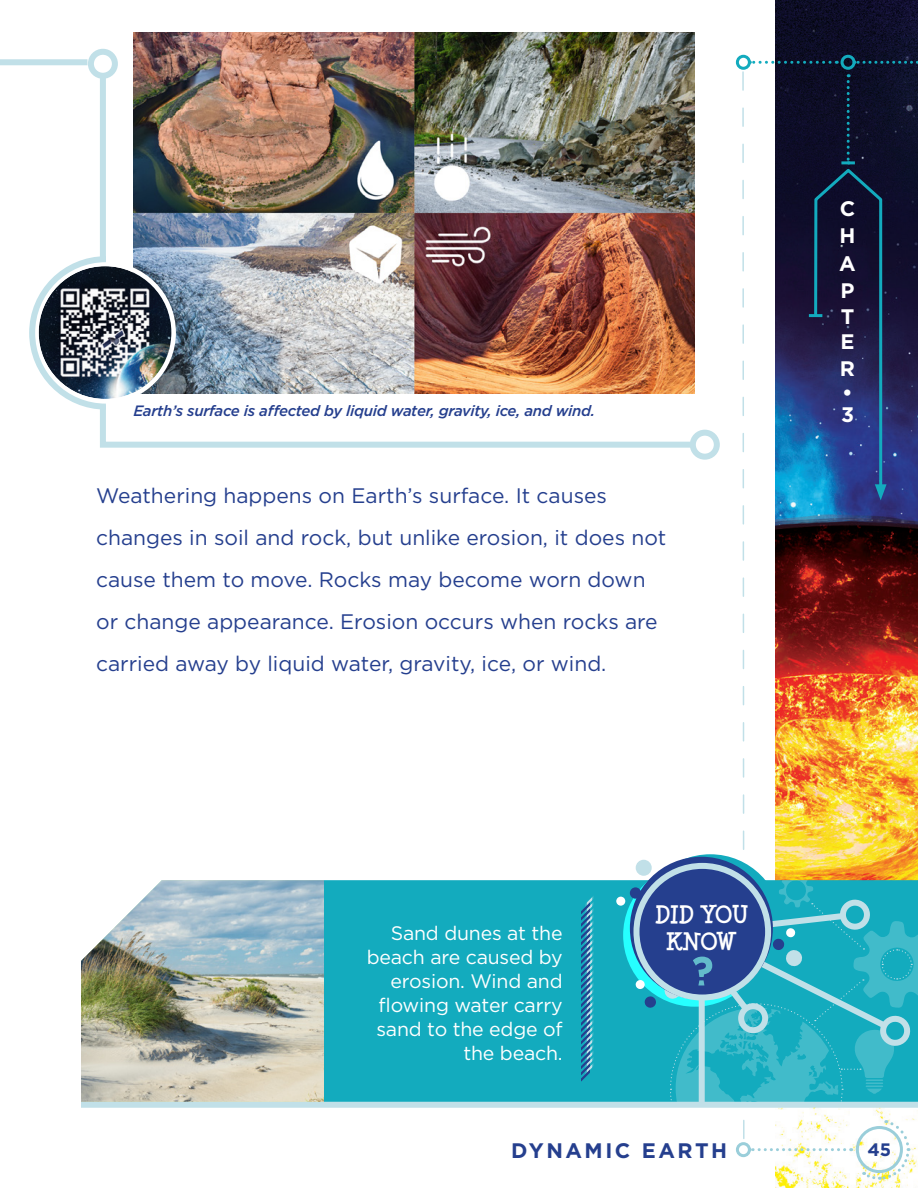
<style>
.page{position:relative;width:918px;height:1188px;background:#fff}
.page>*{position:absolute;margin:0;border:0;box-sizing:border-box;transform-origin:0 0}
.t1{font:700 25.5px/27px "Minya Nouvelle";letter-spacing:-.01em;color:#fff;text-align:center}
.BItext{font:21px/42px "Gotham";color:#253f8e}
.t2{font:700 21px "Gotham";letter-spacing:.12em;color:#253f8e}
.t3{font:700 21px/26.7px "Gotham";color:#fff}
.FunFact{font:19.5px/24px "Gotham";letter-spacing:-.01em;color:#fff;text-align:right}
.t4{font:700 18px "Gotham";color:#253f8e}
.t5{font:italic 500 15px "Gotham";letter-spacing:-.02em;color:#253f8e}
</style>
<div class="page">
<img style="left:775px;top:0;width:143px;height:1188px">
<svg style="left:856px;top:61px;width:62px;height:3px"></svg>
<div style="left:841px;top:55px;width:15px;height:15px;border:3px solid #13abbe;border-radius:50%"></div>
<svg style="left:751px;top:61px;width:79px;height:3px"></svg>
<div style="left:736px;top:55px;width:15px;height:15px;border:3px solid #13abbe;border-radius:50%"></div>
<svg style="left:0;top:56px;width:90px;height:13px"></svg>
<img style="left:133px;top:32px;width:562px;height:38px">
<img style="left:29px;top:70px;width:889px;height:1111px">
<div style="left:100px;top:76px;width:6px;height:186px;background:#c1e0e8"></div>
<div style="left:88px;top:49px;width:30px;height:30px;border:6px solid #c1e0e8;border-radius:50%"></div>
<p class="t5" style="left:133px;top:400px;width:464px">Earth’s surface is affected by liquid water, gravity, ice, and wind.</p>
<p class="BItext" style="left:96px;top:474px;width:572px">Weathering happens on Earth’s surface. It causes changes in soil and rock, but unlike erosion, it does not cause them to move. Rocks may become worn down or change appearance. Erosion occurs when rocks are carried away by liquid water, gravity, ice, or wind.</p>
<p class="t3" style="left:839px;top:195px;width:18px">C<br>C<br>C<br>C<br>C<br>C<br>C</p>
<p class="t3" style="left:841px;top:381px;width:13px;line-height:22.2px">C<br>C</p>
<p class="FunFact" style="left:367px;top:920px;width:197px">Sand dunes at the beach are caused by erosion. Wind and flowing water carry sand to the edge of the beach.</p>
<p class="t1" style="left:655px;top:900px;width:95px">DID YOU<br>KNOW</p>
<p class="t2" style="left:511px;top:1136px;width:218px">DYNAMIC EARTH</p>
<p class="t4" style="left:868px;top:1138px;width:25px">45</p>
</div>
